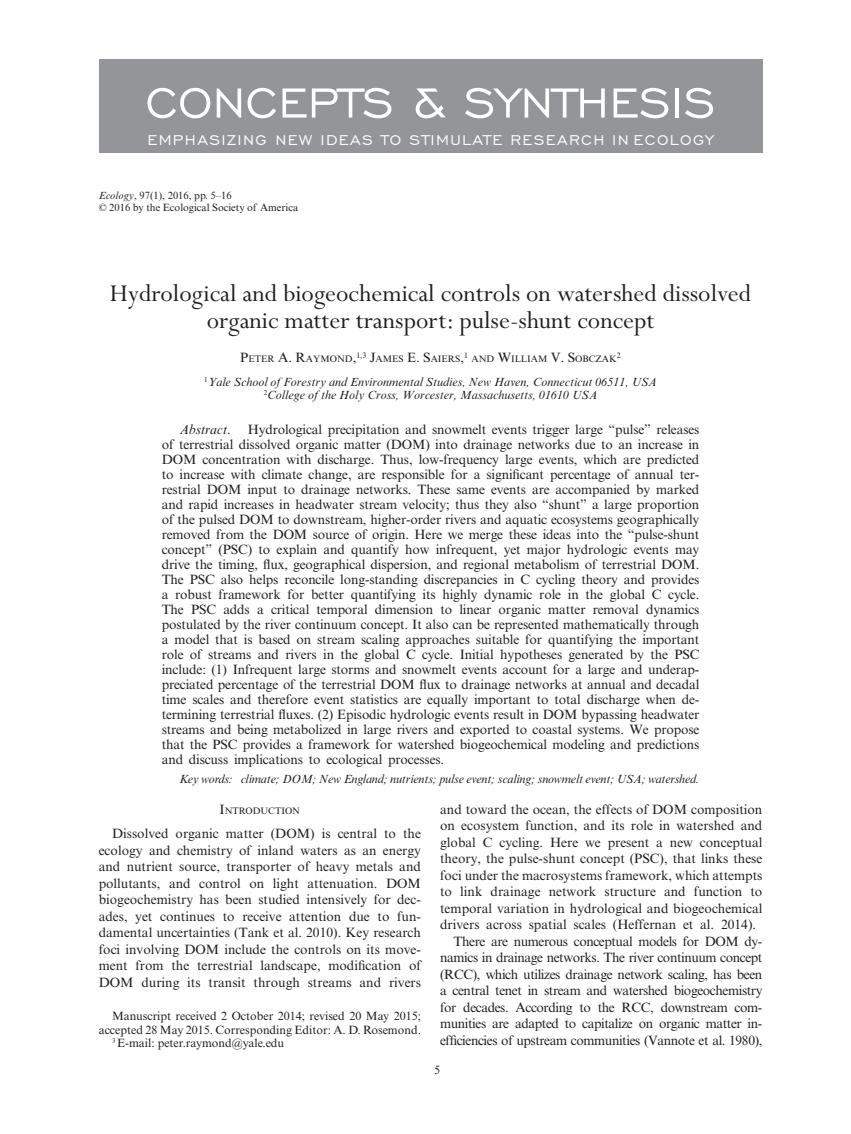
<style>
.page{position:relative;width:851px;height:1134px;background:#fff}
.page>*{position:absolute;margin:0;border:0;box-sizing:border-box;transform-origin:0 0}
.t1{font:54px "Engravers Gothic BT";color:#fff}
.t2{font:27px/27px "Perpetua";color:#231f20;text-align:center}
.t3{font:18px "Engravers Gothic BT";letter-spacing:.075em;color:#fff}
.t4{font:13.5px/15px "Times NRMT";color:#231f20;text-align:justify}
.t5{font:13.5px "Times NRMT";letter-spacing:-.03em;color:#231f20}
.t6{font:italic 13.5px "Times NRMT";letter-spacing:-.01em;color:#231f20}
.t7{font:italic 12px/13.5px "Times NRMT";color:#231f20;text-align:center}
.t8{font:12px "Times NRMT";color:#231f20}
.t9{font:10.5px/12px "Times NRMT";color:#231f20}
.t10{font:9.45px "Times NRMT";color:#231f20}
.t11{font:7.8px "Times NRMT";color:#231f20}
.s1{font-style:italic}
.s2{font-size:13.5px}
.s3{font-style:normal}
</style>
<div class="page">
<div style="left:99px;top:60px;width:663px;height:93px;background:#939598"></div>
<h1 class="t1" style="left:145px;top:73px;width:571px">CONCEPTS &amp; SYNTHESIS</h1>
<h3 class="t3" style="left:147px;top:130px;width:567px">EMPHASIZING NEW IDEAS TO STIMULATE RESEARCH IN ECOLOGY</h3>
<p class="t9" style="left:99px;top:191px;width:201px"><span class="s1">Ecology</span>, 97(1), 2016, pp. 5–16<br>© 2016 by the Ecological Society of America</p>
<h2 class="t2" style="left:110px;top:283px;width:642px">Hydrological and biogeochemical controls on watershed dissolved organic matter transport: pulse- shunt concept</h2>
<p class="t10" style="left:240px;top:355px;width:378px"><span class="s2">P</span>ETER <span class="s2">A. R</span>AYMOND<span class="s2">,</span> <sup>1,3</sup> <span class="s2">J</span>AMES <span class="s2">E. S</span>AIERS<span class="s2">,</span> <sup>1</sup> AND <span class="s2">W</span>ILLIAM <span class="s2">V. S</span>OBCZAK</p>
<p class="t11" style="left:617px;top:352px;width:5px">2</p>
<p class="t7" style="left:204px;top:376px;width:454px"><sup>1</sup> Yale School of Forestry and Environmental Studies , New Haven , Connecticut 06511 , USA<br><sup>2</sup> College of the Holy Cross , Worcester , Massachusetts , 01610 USA</p>
<p class="t6" style="left:180px;top:424px;width:53px">Abstract <span class="s3">.</span></p>
<p class="t4" style="left:162px;top:423px;width:539px;text-indent:86px">Hydrological precipitation and snowmelt events trigger large “pulse” releases of terrestrial dissolved organic matter ( DOM ) into drainage networks due to an increase in DOM concentration with discharge. Thus, low- frequency large events, which are predicted to increase with climate change, are responsible for a significant percentage of annual ter&shy;restrial DOM input to drainage networks. These same events are accompanied by marked and rapid increases in headwater stream velocity; thus they also “shunt” a large proportion of the pulsed DOM to downstream, higher- order rivers and aquatic ecosystems geographically removed from the DOM source of origin. Here we merge these ideas into the “pulse- shunt concept” ( PSC ) to explain and quantify how infrequent, yet major hydrologic events may drive the timing, flux, geographical dispersion, and regional metabolism of terrestrial DOM .<br>The PSC also helps reconcile long- standing discrepancies in C cycling theory and provides a robust framework for better quantifying its highly dynamic role in the global C cycle.<br>The PSC adds a critical temporal dimension to linear organic matter removal dynamics postulated by the river continuum concept. It also can be represented mathematically through a model that is based on stream scaling approaches suitable for quantifying the important role of streams and rivers in the global C cycle. Initial hypotheses generated by the PSC include: (1) Infrequent large storms and snowmelt events account for a large and underap&shy;preciated percentage of the terrestrial DOM flux to drainage networks at annual and decadal time scales and therefore event statistics are equally important to total discharge when de&shy;termining terrestrial fluxes. (2) Episodic hydrologic events result in DOM bypassing headwater streams and being metabolized in large rivers and exported to coastal systems. We propose that the PSC provides a framework for watershed biogeochemical modeling and predictions and discuss implications to ecological processes.</p>
<p class="t7" style="left:180px;top:773px;width:521px">Key words: climate ; DOM ; New England ; nutrients ; pulse event ; scaling ; snowmelt event ; USA ; watershed.</p>
<p class="t10" style="left:219px;top:807px;width:82px"><span class="s2">I</span>NTRODUCTION</p>
<p class="t4" style="left:99px;top:827px;width:324px;line-height:16.5px;text-indent:13px">Dissolved organic matter (DOM) is central to the ecology and chemistry of inland waters as an energy and nutrient source, transporter of heavy metals and pollutants, and control on light attenuation. DOM biogeochemistry has been studied intensively for dec&shy;ades, yet continues to receive attention due to fun&shy;damental uncertainties (Tank et al. 2010 ). Key research foci involving DOM include the controls on its move&shy;ment from the terrestrial landscape, modification of DOM during its transit through streams and rivers</p>
<p class="t4" style="left:440px;top:803px;width:324px">and toward the ocean, the effects of DOM composition</p>
<p class="t4" style="left:440px;top:819px;width:324px">on ecosystem function, and its role in watershed and</p>
<p class="t4" style="left:440px;top:836px;width:324px">global C cycling. Here we present a new conceptual</p>
<p class="t4" style="left:440px;top:852px;width:324px">theory, the pulse- shunt concept (PSC), that links these</p>
<p class="t4" style="left:440px;top:869px;width:324px">foci under the macrosystems framework, which attempts</p>
<p class="t4" style="left:440px;top:885px;width:324px">to link drainage network structure and function to</p>
<p class="t4" style="left:440px;top:902px;width:324px">temporal variation in hydrological and biogeochemical</p>
<p class="t4" style="left:440px;top:918px;width:317px">drivers across spatial scales (Heffernan et al. 2014 ).</p>
<p class="t5" style="left:453px;top:936px;width:310px">There are numerous conceptual models for DOM dy-</p>
<p class="t5" style="left:440px;top:952px;width:324px">namics in drainage networks. The river continuum concept</p>
<p class="t5" style="left:440px;top:969px;width:324px">(RCC), which utilizes drainage network scaling, has been</p>
<p class="t5" style="left:440px;top:985px;width:324px">a central tenet in stream and watershed biogeochemistry</p>
<p class="t5" style="left:440px;top:1002px;width:324px">for decades. According to the RCC, downstream com-</p>
<p class="t5" style="left:440px;top:1018px;width:324px">munities are adapted to capitalize on organic matter in-</p>
<p class="t5" style="left:440px;top:1035px;width:324px">efficiencies of upstream communities (Vannote et al. 1980 ),</p>
<p class="t8" style="left:112px;top:1012px;width:310px">Manuscript received 2 October 2014 ; revised 20 May 2015 ;</p>
<p class="t8" style="left:99px;top:1025px;width:324px">accepted 28 May 2015. Corresponding Editor: A. D. Rosemond.</p>
<p class="t8" style="left:112px;top:1039px;width:174px"><sup>3</sup> E-mail: peter.raymond@yale.edu</p>
<p class="t8" style="left:434px;top:1066px;width:7px">5</p>
</div>
